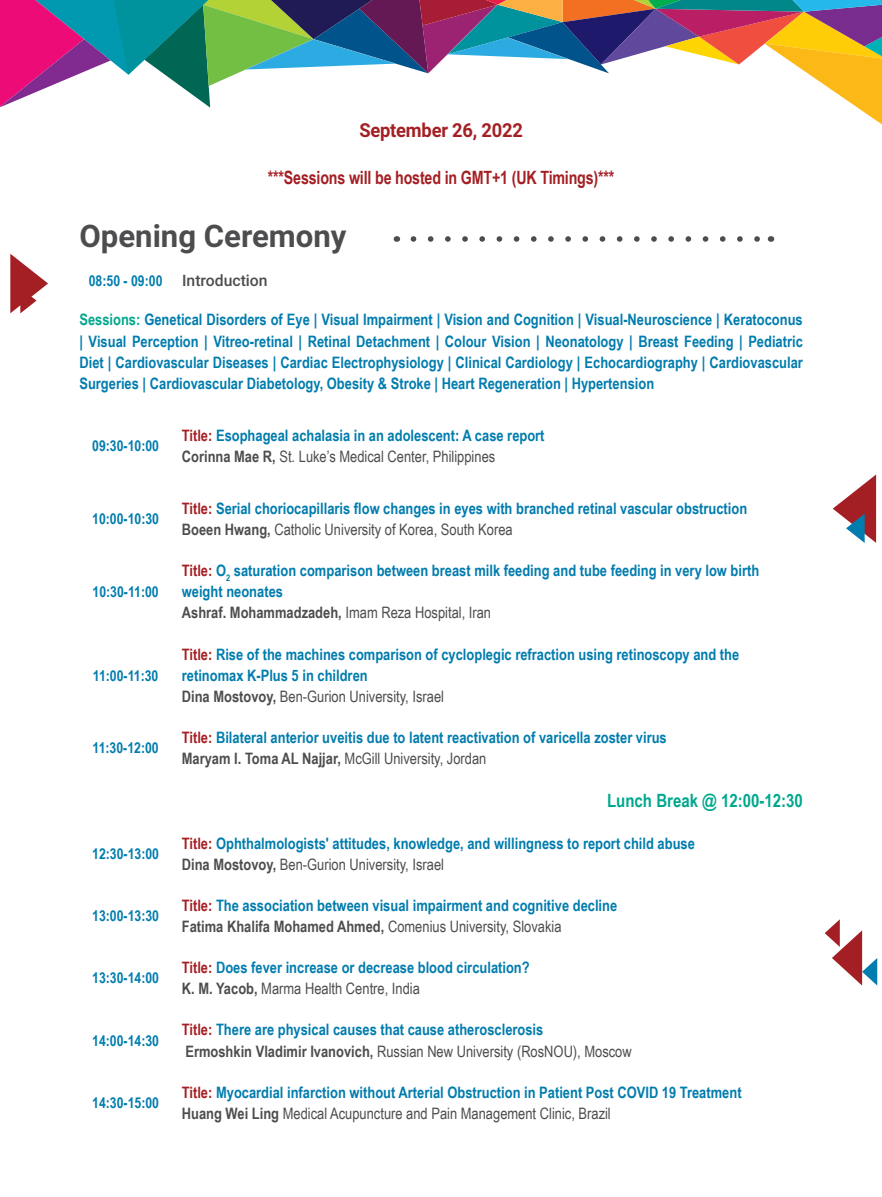
<style>
.page{position:relative;width:882px;height:1197px;background:#fff}
.page>*{position:absolute;margin:0;border:0;box-sizing:border-box;transform-origin:0 0}
.t1{font:700 31.15px "Roboto";color:#4d4d4f}
.t2{font:700 19.25px "Roboto";letter-spacing:-.01em;color:#a41f23;scale:.95 1}
.t3{font:700 18.38px "Arial Narrow";letter-spacing:-.01em;color:#a41f23;scale:.95 1}
.t4{font:700 18.38px "Arial Narrow";color:#00a88e}
.t5{font:700 15.75px/21px "Arial Narrow";color:#007cae}
.t6{font:500 15.75px "Roboto";color:#4d4d4f}
.t7{font:700 15.05px "Arial Narrow";color:#007cae}
.s1{font-family:"Arial Narrow";font-weight:700;font-size:15.05px;color:#007cae}
.s2{color:#00a88e}
.s3{color:#a41f23}
.s4{color:#4d4d4f}
.s5{font-weight:400;color:#4d4d4f}
</style>
<div class="page">
<svg style="left:0;top:0;width:882px;height:125px"></svg>
<svg style="left:833px;top:474px;width:43px;height:69px"></svg>
<svg style="left:825px;top:919px;width:52px;height:67px"></svg>
<svg style="left:10px;top:254px;width:38px;height:59px"></svg>
<svg style="left:413px;top:236px;width:347px;height:6px"></svg>
<p class="t2" style="left:359px;top:116px;width:174px">September 26, 2022</p>
<p class="t3" style="left:268px;top:163px;width:366px">***Sessions will be hosted in GMT+1 (UK Timings)***</p>
<h1 class="t1" style="left:79px;top:214px;width:269px">Opening Ceremony</h1>
<p class="t6" style="left:89px;top:270px;width:180px"><span class="s1">08:50 - 09:00</span> Introduction</p>
<p class="t5" style="left:79px;top:308px;width:725px;text-align:justify"><span class="s2">Sessions:</span> Genetical Disorders of Eye | Visual Impairment | Vision and Cognition | Visual-Neuroscience | Keratoconus | Visual Perception | Vitreo-retinal | Retinal Detachment | Colour Vision | Neonatology | Breast Feeding | Pediatric Diet | Cardiovascular Diseases | Cardiac Electrophysiology | Clinical Cardiology | Echocardiography | Cardiovascular Surgeries | Cardiovascular Diabetology, Obesity &amp; Stroke | Heart Regeneration | Hypertension</p>
<p class="t7" style="left:92px;top:435px;width:68px">09:30-10:00</p>
<p class="t5" style="left:182px;top:424px;width:364px"><span class="s3">Title:</span> Esophageal achalasia in an adolescent: A case report<br><span class="s4">Corinna Mae R,</span> <span class="s5">St. Luke’s Medical Center, Philippines</span></p>
<p class="t7" style="left:92px;top:507px;width:68px">10:00-10:30</p>
<p class="t5" style="left:182px;top:497px;width:567px"><span class="s3">Title:</span> Serial choriocapillaris flow changes in eyes with branched retinal vascular obstruction<br><span class="s4">Boeen Hwang,</span> <span class="s5">Catholic University of Korea, South Korea</span></p>
<p class="t7" style="left:93px;top:580px;width:68px">10:30-11:00</p>
<p class="t7" style="left:93px;top:664px;width:67px">11:00-11:30</p>
<p class="t5" style="left:182px;top:559px;width:579px"><span class="s3">Title:</span> O<sub>2</sub> saturation comparison between breast milk feeding and tube feeding in very low birth weight neonates<br><span class="s4">Ashraf. Mohammadzadeh,</span> <span class="s5">Imam Reza Hospital, Iran</span></p>
<p class="t5" style="left:182px;top:643px;width:559px"><span class="s3">Title:</span> Rise of the machines comparison of cycloplegic refraction using retinoscopy and the retinomax K-Plus 5 in children<br><span class="s4">Dina Mostovoy,</span> <span class="s5">Ben-Gurion University, Israel</span></p>
<p class="t7" style="left:93px;top:737px;width:68px">11:30-12:00</p>
<p class="t5" style="left:182px;top:726px;width:487px"><span class="s3">Title:</span> Bilateral anterior uveitis due to latent reactivation of varicella zoster virus<br><span class="s4">Maryam I. Toma AL Najjar,</span> <span class="s5">McGill University, Jordan</span></p>
<p class="t4" style="left:607px;top:787px;width:197px">Lunch Break @ 12:00-12:30</p>
<p class="t7" style="left:92px;top:842px;width:68px">12:30-13:00</p>
<p class="t5" style="left:182px;top:832px;width:515px"><span class="s3">Title:</span> Ophthalmologists' attitudes, knowledge, and willingness to report child abuse<br><span class="s4">Dina Mostovoy,</span> <span class="s5">Ben-Gurion University, Israel</span></p>
<p class="t7" style="left:92px;top:904px;width:68px">13:00-13:30</p>
<p class="t5" style="left:182px;top:894px;width:437px"><span class="s3">Title:</span> The association between visual impairment and cognitive decline<br><span class="s4">Fatima Khalifa Mohamed Ahmed,</span> <span class="s5">Comenius University, Slovakia</span></p>
<p class="t7" style="left:92px;top:967px;width:68px">13:30-14:00</p>
<p class="t5" style="left:182px;top:956px;width:349px"><span class="s3">Title:</span> Does fever increase or decrease blood circulation?<br><span class="s4">K. M. Yacob,</span> <span class="s5">Marma Health Centre, India</span></p>
<p class="t7" style="left:92px;top:1029px;width:68px">14:00-14:30</p>
<p class="t5" style="left:182px;top:1018px;width:451px"><span class="s3">Title:</span> There are physical causes that cause atherosclerosis<br><span class="s4">Ermoshkin Vladimir Ivanovich,</span> <span class="s5">Russian New University (RosNOU), Moscow</span></p>
<p class="t7" style="left:92px;top:1091px;width:68px">14:30-15:00</p>
<p class="t5" style="left:182px;top:1081px;width:561px"><span class="s3">Title:</span> Myocardial infarction without Arterial Obstruction in Patient Post COVID 19 Treatment<br><span class="s4">Huang Wei Ling</span> <span class="s5">Medical Acupuncture and Pain Management Clinic, Brazil</span></p>
</div>
